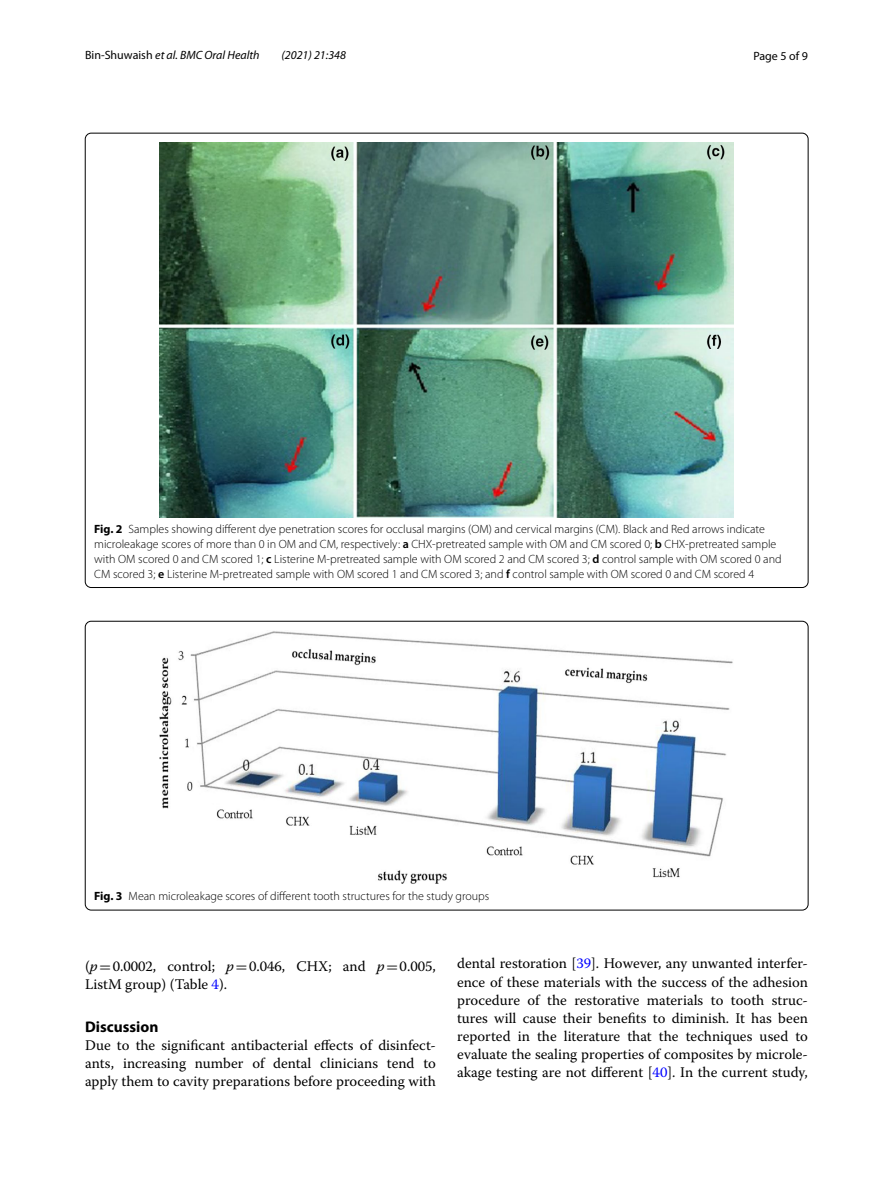
<style>
.page{position:relative;width:893px;height:1187px;background:#fff}
.page>*{position:absolute;margin:0;border:0;box-sizing:border-box;transform-origin:0 0}
.t1{font:700 15.45px "Myriad Pro";color:#000}
.t2{font:14.7px/18px "Warnock Pro";color:#000;text-align:justify}
.t3{font:300 12px/15px "Myriad Pro";color:#000}
.t4{font:italic 12px "Myriad Pro";color:#000}
.t5{font:12px "Myriad Pro";color:#000}
.s1{font-style:normal}
.s2{font-weight:700}
.s3{font-weight:600}
.s4{font-style:italic}
.s5{font-family:"MTSY"}
.s6{color:#00f}
</style>
<div class="page">
<img style="left:160px;top:142px;width:574px;height:376px">
<img style="left:160px;top:631px;width:573px;height:253px">
<p class="t4" style="left:85px;top:48px;width:176px"><span class="s1">Bin‑Shuwaish</span> et al. BMC Oral Health</p>
<p class="t4" style="left:281px;top:48px;width:66px">(2021) 21:348</p>
<p class="t5" style="left:753px;top:48px;width:56px">Page 5 of 9</p>
<p class="t3" style="left:94px;top:521px;width:689px"><span class="s2">Fig. 2</span> Samples showing different dye penetration scores for occlusal margins (OM) and cervical margins (CM). Black and Red arrows indicate microleakage scores of more than 0 in OM and CM, respectively: <span class="s3">a</span> CHX-pretreated sample with OM and CM scored 0; <span class="s3">b</span> CHX-pretreated sample with OM scored 0 and CM scored 1; <span class="s3">c</span> Listerine M-pretreated sample with OM scored 2 and CM scored 3; <span class="s3">d</span> control sample with OM scored 0 and CM scored 3; <span class="s3">e</span> Listerine M-pretreated sample with OM scored 1 and CM scored 3; and <span class="s3">f</span> control sample with OM scored 0 and CM scored 4</p>
<p class="t3" style="left:94px;top:888px;width:397px"><span class="s2">Fig. 3</span> Mean microleakage scores of different tooth structures for the study groups</p>
<p class="t2" style="left:85px;top:956px;width:352px">(<span class="s4">p</span><span class="s5">=</span>0.0002, control; <span class="s4">p</span><span class="s5">=</span>0.046, CHX; and <span class="s4">p</span><span class="s5">=</span>0.005,<br>ListM group) (Table <span class="s6">4</span>).</p>
<p class="t1" style="left:85px;top:1016px;width:75px">Discussion</p>
<p class="t2" style="left:85px;top:1036px;width:352px">Due to the significant antibacterial effects of disinfect&shy;ants, increasing number of dental clinicians tend to apply them to cavity preparations before proceeding with</p>
<p class="t2" style="left:457px;top:954px;width:352px">dental restoration [<span class="s6">39</span>]. However, any unwanted interfer&shy;ence of these materials with the success of the adhesion procedure of the restorative materials to tooth struc&shy;tures will cause their benefits to diminish. It has been reported in the literature that the techniques used to evaluate the sealing properties of composites by microle&shy;akage testing are not different [<span class="s6">40</span>]. In the current study,</p>
</div>
